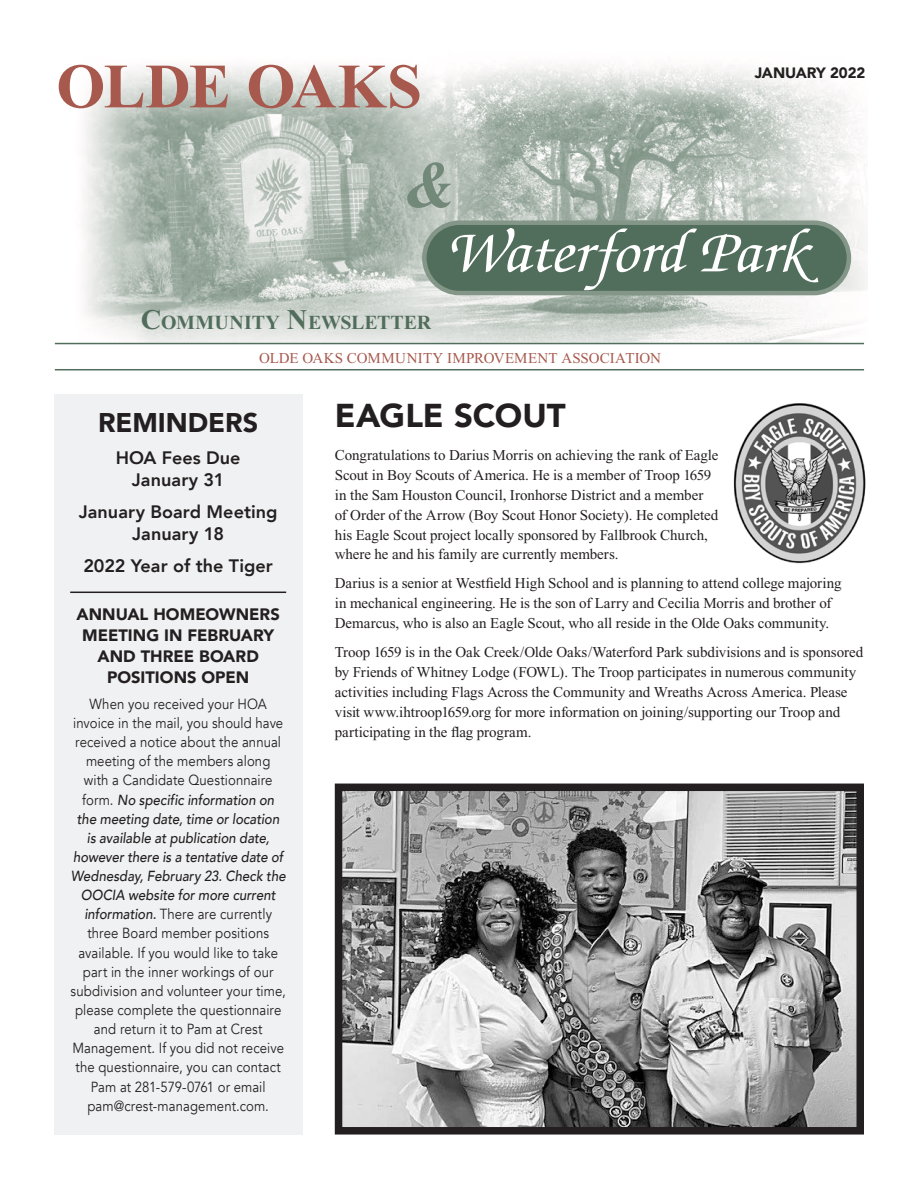
<style>
.page{position:relative;width:918px;height:1188px;background:#fff}
.page>*{position:absolute;margin:0;border:0;box-sizing:border-box;transform-origin:0 0}
.t1{font:italic 700 66px "Times New Roman";color:#728879}
.t2{font:700 63px "Times New Roman";letter-spacing:-.02em;color:#a7594e}
.t3{font:italic 500 60px "Zapf Chancery";letter-spacing:-.015em;color:#fff;scale:1.1 1}
.t4{font:900 33px "Avenir";color:#231f20}
.t5{font:900 27px "Avenir";color:#231f20}
.t6{font:700 19.95px "Times New Roman";color:#516d5b}
.t7{font:800 18px/22.5px "Avenir";color:#231f20;text-align:center}
.t8{font:900 16.5px/21px "Avenir";color:#231f20;text-align:center}
.t9{font:15px/19.8px "Times New Roman";letter-spacing:-.005em;color:#231f20}
.t10{font:15px "Times New Roman";letter-spacing:.005em;color:#a7594e}
.t11{font:900 15px "Avenir";letter-spacing:-.005em;color:#231f20}
.t12{font:14.7px/19.2px "Avenir";letter-spacing:.005em;color:#231f20;text-align:center;scale:.9 1}
.s1{font-size:28.5px}
.s2{font-weight:500;font-style:italic}
</style>
<div class="page">
<img style="left:74px;top:65px;width:793px;height:278px">
<hr style="left:55px;top:343px;width:809px;height:1px;background:#516d5b">
<hr style="left:55px;top:369px;width:809px;height:1px;background:#516d5b">
<div style="left:424px;top:223px;width:425px;height:70px;background:#516d5b;border-radius:35px"></div>
<div style="left:422px;top:220px;width:429px;height:75px;border:4px solid #839688;border-radius:35px"></div>
<div style="left:54px;top:394px;width:248px;height:741px;background:#f0f1f2"></div>
<hr style="left:70px;top:592px;width:216px;height:1px;background:#231f20">
<img style="left:344px;top:793px;width:511px;height:333px">
<div style="left:335px;top:784px;width:529px;height:351px;border:8px solid #231f20"></div>
<img style="left:733px;top:403px;width:133px;height:161px">
<h2 class="t2" style="left:56px;top:51px;width:367px">OLDE OAKS</h2>
<h1 class="t1" style="left:404px;top:150px;width:53px">&amp;</h1>
<p class="t11" style="left:755px;top:60px;width:112px">JANUARY 2022</p>
<h3 class="t6" style="left:141px;top:311px;width:292px"><span class="s1">C</span>OMMUNITY <span class="s1">N</span>EWSLETTER</h3>
<h3 class="t3" style="left:446px;top:221px;width:329px">Waterford Park</h3>
<p class="t10" style="left:259px;top:349px;width:403px">OLDE OAKS COMMUNITY IMPROVEMENT ASSOCIATION</p>
<h3 class="t5" style="left:98px;top:399px;width:162px">REMINDERS</h3>
<p class="t7" style="left:116px;top:446px;width:126px">HOA Fees Due<br>January 31</p>
<p class="t7" style="left:79px;top:500px;width:200px">January Board Meeting<br>January 18</p>
<p class="t7" style="left:83px;top:555px;width:191px">2022 Year of the Tiger</p>
<p class="t8" style="left:76px;top:603px;width:205px">ANNUAL HOMEOWNERS<br>MEETING IN FEBRUARY<br>AND THREE BOARD<br>POSITIONS OPEN</p>
<p class="t12" style="left:71px;top:695px;width:241px">When you received your HOA invoice in the mail, you should have received a notice about the annual meeting of the members along<br>with a Candidate Questionnaire form. <span class="s2">No specific information on<br>the meeting date, time or location<br>is available at publication date, however there is a tentative date of<br>Wednesday, February 23. Check the<br>OOCIA website for more current information.</span> There are currently three Board member positions available. If you would like to take part in the inner workings of our subdivision and volunteer your time, please complete the questionnaire and return it to Pam at Crest<br>Management. If you did not receive the questionnaire, you can contact<br>Pam at 281-579-0761 or email pam@crest-management.com.</p>
<h3 class="t4" style="left:335px;top:387px;width:233px">EAGLE SCOUT</h3>
<p class="t9" style="left:335px;top:445px;width:385px">Congratulations to Darius Morris on achieving the rank of Eagle Scout in Boy Scouts of America. He is a member of Troop 1659 in the Sam Houston Council, Ironhorse District and a member of Order of the Arrow (Boy Scout Honor Society). He completed his Eagle Scout project locally sponsored by Fallbrook Church, where he and his family are currently members.</p>
<p class="t9" style="left:335px;top:574px;width:508px">Darius is a senior at Westfield High School and is planning to attend college majoring in mechanical engineering. He is the son of Larry and Cecilia Morris and brother of<br>Demarcus, who is also an Eagle Scout, who all reside in the Olde Oaks community.</p>
<p class="t9" style="left:335px;top:642px;width:530px">Troop 1659 is in the Oak Creek/Olde Oaks/Waterford Park subdivisions and is sponsored by Friends of Whitney Lodge (FOWL). The Troop participates in numerous community activities including Flags Across the Community and Wreaths Across America. Please visit www.ihtroop1659.org for more information on joining/supporting our Troop and participating in the flag program.</p>
</div>
